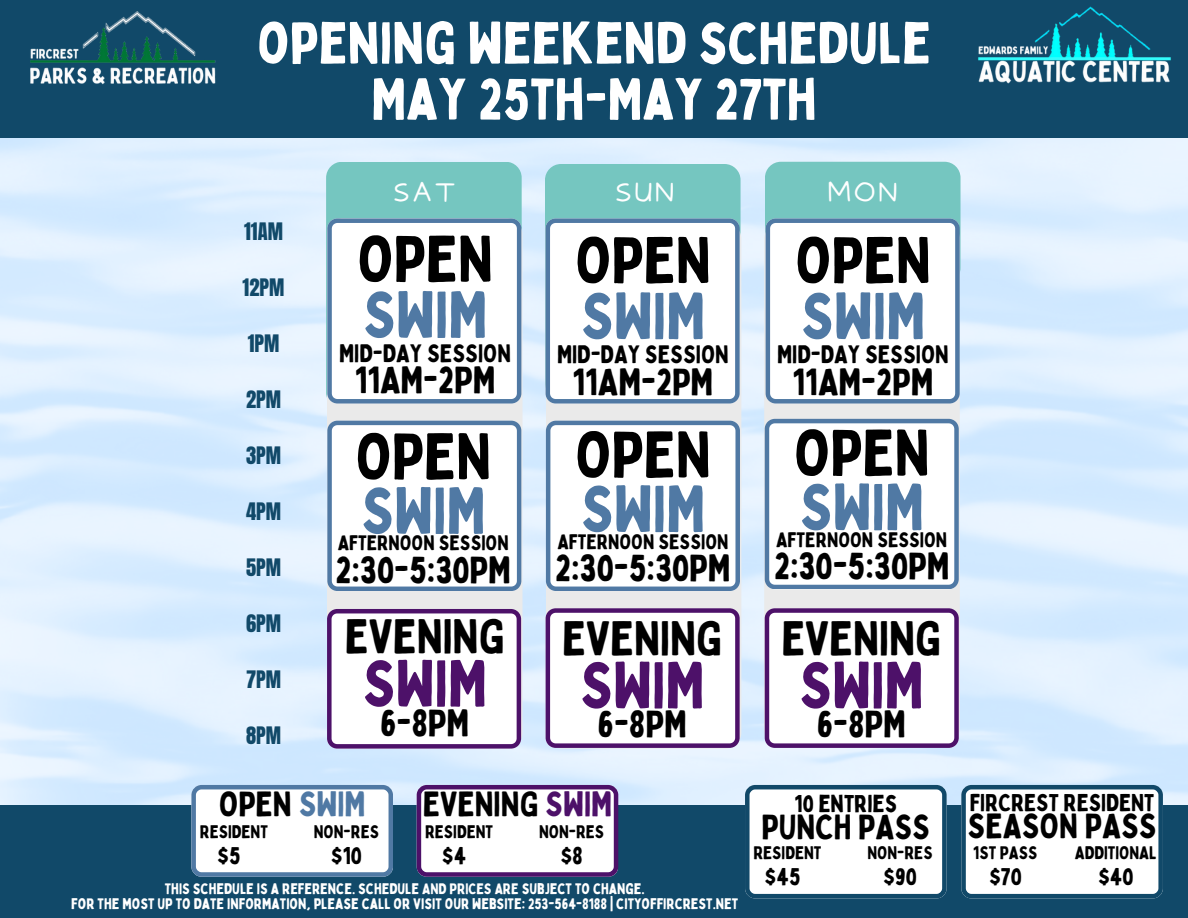
<style>
.page{position:relative;width:1188px;height:918px;background:#fff}
.page>*{position:absolute;margin:0;border:0;box-sizing:border-box;transform-origin:0 0}
.t1{font:64.2px/55.9px "Bobby Jones";color:#000}
.t2{font:64.2px "Bobby Jones";color:#5079a4}
.t3{font:64.2px "Bobby Jones";color:#4d1169}
.t4{font:57.3px "Bobby Jones";color:#fff}
.t5{font:47.7px "Bobby Jones";color:#000}
.t6{font:37.35px "Bobby Jones";color:#000}
.t7{font:34.5px "Bobby Jones";color:#000}
.t8{font:27.3px "Irene Florentina";color:#fff}
.t9{font:24.9px "Bobby Jones";color:#000}
.t10{font:24px "Bobby Jones";color:#000}
.t11{font:20.7px "Bobby Jones";color:#000}
.t12{font:20.55px "Anton";color:#114969}
.t13{font:18px "Bobby Jones";color:#000}
.t14{font:15px "Bobby Jones";color:#fff}
.s1{color:#5079a4}
.s2{color:#4d1169}
</style>
<div class="page">
<div style="left:326px;top:162px;width:196px;height:247px;background:#75c6c0;border-radius:16px"></div>
<div style="left:327px;top:218px;width:196px;height:531px;background:#eaeaea;border-radius:16px"></div>
<div style="left:545px;top:164px;width:196px;height:235px;background:#75c6c0;border-radius:16px"></div>
<svg style="left:327px;top:218px;width:194px;height:186px;background:#eff2f6"></svg>
<svg style="left:327px;top:421px;width:194px;height:170px;background:#eef2f6"></svg>
<svg style="left:327px;top:609px;width:194px;height:140px;background:#ece5ef"></svg>
<div style="left:0;top:805px;width:1188px;height:113px;background:#114969"></div>
<svg style="left:191px;top:785px;width:202px;height:92px"></svg>
<svg style="left:417px;top:785px;width:201px;height:92px"></svg>
<svg style="left:745px;top:785px;width:201px;height:113px"></svg>
<svg style="left:961px;top:785px;width:202px;height:113px"></svg>
<div style="left:765px;top:162px;width:196px;height:122px;background:#75c6c0;border-radius:16px"></div>
<div style="left:546px;top:223px;width:195px;height:525px;background:#eaeaea;border-radius:16px"></div>
<svg style="left:546px;top:218px;width:194px;height:186px;background:#eff2f6"></svg>
<svg style="left:546px;top:608px;width:194px;height:140px;background:#ece6ef"></svg>
<svg style="left:546px;top:421px;width:194px;height:170px;background:#eef2f6"></svg>
<div style="left:764px;top:223px;width:196px;height:521px;background:#eaeaea;border-radius:16px"></div>
<svg style="left:766px;top:218px;width:194px;height:186px;background:#eff2f6"></svg>
<svg style="left:765px;top:608px;width:194px;height:140px;background:#ece6ef"></svg>
<svg style="left:765px;top:419px;width:194px;height:170px;background:#eff2f6"></svg>
<div style="left:0;top:0;width:1188px;height:138px;background:#114969"></div>
<img style="left:30px;top:11px;width:186px;height:74px">
<img style="left:978px;top:6px;width:193px;height:78px">
<p class="t4" style="left:257px;top:7px;width:675px">OPENING WEEKEND SCHEDULE</p>
<p class="t4" style="left:371px;top:63px;width:447px">MAY 25TH-MAY 27TH</p>
<h2 class="t12" style="left:244px;top:217px;width:40px">11AM</h2>
<h3 class="t12" style="left:243px;top:273px;width:43px">12PM</h3>
<p class="t12" style="left:248px;top:328px;width:33px">1PM</p>
<p class="t12" style="left:246px;top:384px;width:37px">2PM</p>
<h6 class="t12" style="left:246px;top:440px;width:37px">3PM</h6>
<h6 class="t12" style="left:246px;top:496px;width:37px">4PM</h6>
<h3 class="t12" style="left:246px;top:552px;width:37px">5PM</h3>
<p class="t12" style="left:246px;top:608px;width:37px">6PM</p>
<p class="t12" style="left:246px;top:664px;width:37px">7PM</p>
<h6 class="t12" style="left:246px;top:720px;width:37px">8PM</h6>
<h1 class="t8" style="left:392px;top:174px;width:66px">SAT</h1>
<p class="t8" style="left:614px;top:175px;width:63px">SUN</p>
<p class="t1" style="left:357px;top:229px;width:137px">OPEN<br><span class="s1">SWIM</span></p>
<p class="t9" style="left:339px;top:338px;width:173px">MID-DAY SESSION</p>
<p class="t6" style="left:355px;top:357px;width:142px">11AM-2PM</p>
<p class="t1" style="left:355px;top:427px;width:137px">OPEN</p>
<p class="t2" style="left:361px;top:470px;width:126px">SWIM</p>
<p class="t6" style="left:336px;top:546px;width:177px">2:30-5:30PM</p>
<p class="t5" style="left:345px;top:606px;width:161px">EVENING</p>
<p class="t3" style="left:362px;top:643px;width:126px">SWIM</p>
<p class="t6" style="left:380px;top:699px;width:91px">6-8PM</p>
<p class="t11" style="left:338px;top:530px;width:173px">AFTERNOON SESSION</p>
<p class="t1" style="left:575px;top:231px;width:137px">OPEN<br><span class="s1">SWIM</span></p>
<p class="t9" style="left:557px;top:339px;width:173px">MID-DAY SESSION</p>
<p class="t6" style="left:573px;top:358px;width:142px">11AM-2PM</p>
<p class="t1" style="left:575px;top:425px;width:137px">OPEN</p>
<h6 class="t2" style="left:581px;top:468px;width:126px">SWIM</h6>
<h5 class="t6" style="left:555px;top:545px;width:177px">2:30-5:30PM</h5>
<h6 class="t11" style="left:557px;top:528px;width:173px">AFTERNOON SESSION</h6>
<h6 class="t5" style="left:562px;top:608px;width:161px">EVENING</h6>
<h6 class="t3" style="left:580px;top:645px;width:126px">SWIM</h6>
<h6 class="t6" style="left:598px;top:701px;width:91px">6-8PM</h6>
<p class="t7" style="left:219px;top:783px;width:148px">OPEN <span class="s1">SWIM</span></p>
<p class="t13" style="left:200px;top:820px;width:70px">RESIDENT</p>
<p class="t13" style="left:314px;top:820px;width:67px">NON-RES</p>
<p class="t7" style="left:423px;top:783px;width:191px">EVENING <span class="s2">SWIM</span></p>
<p class="t13" style="left:425px;top:820px;width:70px">RESIDENT</p>
<p class="t13" style="left:539px;top:820px;width:67px">NON-RES</p>
<h4 class="t10" style="left:217px;top:840px;width:25px">$5</h4>
<h4 class="t10" style="left:331px;top:840px;width:33px">$10</h4>
<p class="t10" style="left:442px;top:840px;width:26px">$4</p>
<p class="t10" style="left:560px;top:840px;width:24px">$8</p>
<h6 class="t8" style="left:827px;top:175px;width:74px">MON</h6>
<p class="t1" style="left:795px;top:231px;width:137px">OPEN<br><span class="s1">SWIM</span></p>
<p class="t9" style="left:777px;top:339px;width:173px">MID-DAY SESSION</p>
<p class="t6" style="left:793px;top:358px;width:142px">11AM-2PM</p>
<h6 class="t1" style="left:794px;top:423px;width:137px">OPEN</h6>
<h6 class="t2" style="left:799px;top:467px;width:126px">SWIM</h6>
<p class="t6" style="left:774px;top:543px;width:177px">2:30-5:30PM</p>
<p class="t11" style="left:776px;top:526px;width:173px">AFTERNOON SESSION</p>
<p class="t5" style="left:781px;top:608px;width:161px">EVENING</p>
<p class="t3" style="left:799px;top:645px;width:126px">SWIM</p>
<p class="t6" style="left:817px;top:701px;width:91px">6-8PM</p>
<h2 class="t10" style="left:794px;top:789px;width:104px">10 ENTRIES</h2>
<h2 class="t7" style="left:762px;top:806px;width:170px">PUNCH PASS</h2>
<p class="t13" style="left:753px;top:842px;width:70px">RESIDENT</p>
<h4 class="t13" style="left:867px;top:842px;width:67px">NON-RES</h4>
<h4 class="t10" style="left:970px;top:788px;width:186px">FIRCREST RESIDENT</h4>
<h4 class="t7" style="left:968px;top:805px;width:191px">SEASON PASS</h4>
<h4 class="t13" style="left:973px;top:842px;width:66px">1ST PASS</h4>
<h4 class="t13" style="left:1075px;top:842px;width:83px">ADDITIONAL</h4>
<p class="t14" style="left:165px;top:879px;width:481px">THIS SCHEDULE IS A REFERENCE. SCHEDULE AND PRICES ARE SUBJECT TO CHANGE.</p>
<p class="t14" style="left:71px;top:895px;width:669px">FOR THE MOST UP TO DATE INFORMATION, PLEASE CALL OR VISIT OUR WEBSITE: 253-564-8188 | CITYOFFIRCREST.NET</p>
<p class="t10" style="left:765px;top:862px;width:37px">$45</p>
<p class="t10" style="left:883px;top:862px;width:35px">$90</p>
<p class="t10" style="left:989px;top:862px;width:34px">$70</p>
<p class="t10" style="left:1098px;top:862px;width:37px">$40</p>
</div>
